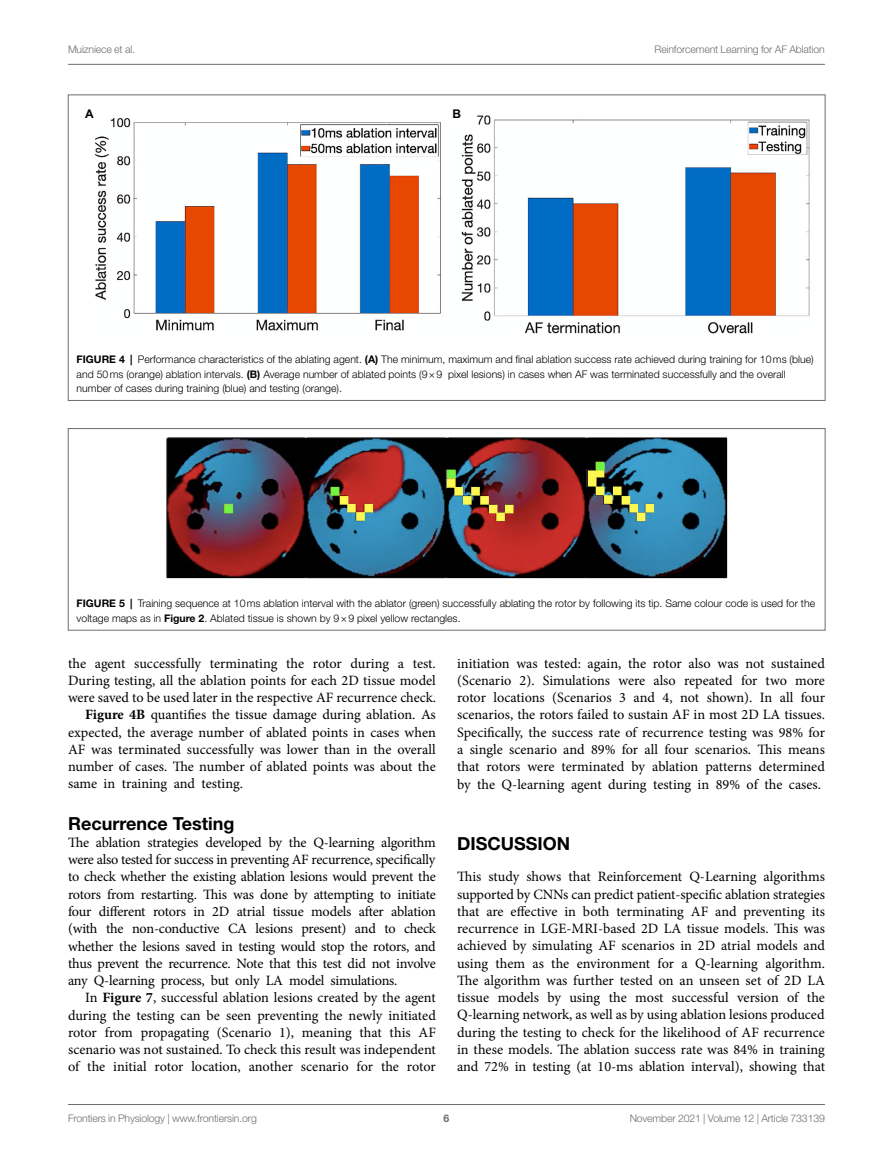
<style>
.page{position:relative;width:893px;height:1170px;background:#fff}
.page>*{position:absolute;margin:0;border:0;box-sizing:border-box;transform-origin:0 0}
.HEAD_2{font:700 18px "Helvetica Neue LT Std";color:#000}
.HEAD_1{font:700 18px "Helvetica Neue LT Std";color:#000}
.TEXT_FLUSH{font:14.25px/17.2px "Minion Pro";letter-spacing:-.01em;color:#000;text-align:justify}
.TEXT{font:14.25px/17.2px "Minion Pro";color:#000;text-align:justify}
.t1{font:700 12px "Arial";color:#000}
.FIG_LEG{font:300 10.5px/14.2px "Helvetica Neue LT Std";color:#000}
.t2{font:300 10.5px "Helvetica Neue LT Std";letter-spacing:-.015em;color:#6d6e71}
.t3{font:700 10.5px "Helvetica Neue LT Std";color:#6d6e71}
.s1{font-weight:700}
</style>
<div class="page">
<hr style="left:68px;top:64px;width:757px;height:1px;background:#6d6e71">
<hr style="left:68px;top:1104px;width:757px;height:1px;background:#6d6e71">
<img style="left:95px;top:115px;width:715px;height:219px">
<img style="left:166px;top:437px;width:561px;height:141px">
<div style="left:68px;top:428px;width:757px;height:202px;border:1px solid #6d6e71"></div>
<p class="t2" style="left:68px;top:42px;width:69px">Muizniece et al.</p>
<p class="t2" style="left:654px;top:42px;width:172px">Reinforcement Learning for AF Ablation</p>
<p class="t1" style="left:85px;top:105px;width:10px">A</p>
<p class="t1" style="left:453px;top:105px;width:10px">B</p>
<p class="FIG_LEG" style="left:77px;top:352px;width:739px"><span class="s1">FIGURE 4 |</span> Performance characteristics of the ablating agent. <span class="s1">(A)</span> The minimum, maximum and final ablation success rate achieved during training for 10ms (blue) and 50ms (orange) ablation intervals. <span class="s1">(B)</span> Average number of ablated points (9×9 pixel lesions) in cases when AF was terminated successfully and the overall number of cases during training (blue) and testing (orange).</p>
<p class="FIG_LEG" style="left:77px;top:596px;width:740px"><span class="s1">FIGURE 5 |</span> Training sequence at 10ms ablation interval with the ablator (green) successfully ablating the rotor by following its tip. Same colour code is used for the voltage maps as in <span class="s1">Figure 2</span>. Ablated tissue is shown by 9×9 pixel yellow rectangles.</p>
<p class="TEXT_FLUSH" style="left:68px;top:654px;width:369px">the agent successfully terminating the rotor during a test.<br>During testing, all the ablation points for each 2D tissue model were saved to be used later in the respective AF recurrence check.</p>
<p class="TEXT" style="left:68px;top:706px;width:369px;text-indent:17px"><span class="s1">Figure 4B</span> quantifies the tissue damage during ablation. As expected, the average number of ablated points in cases when AF was terminated successfully was lower than in the overall number of cases. The number of ablated points was about the same in training and testing.</p>
<p class="HEAD_2" style="left:68px;top:812px;width:168px">Recurrence Testing</p>
<p class="TEXT_FLUSH" style="left:68px;top:833px;width:369px">The ablation strategies developed by the Q-learning algorithm were also tested for success in preventing AF recurrence, specifically to check whether the existing ablation lesions would prevent the rotors from restarting. This was done by attempting to initiate four different rotors in 2D atrial tissue models after ablation (with the non-conductive CA lesions present) and to check whether the lesions saved in testing would stop the rotors, and thus prevent the recurrence. Note that this test did not involve any Q-learning process, but only LA model simulations.</p>
<p class="TEXT" style="left:68px;top:989px;width:369px;text-indent:17px">In <span class="s1">Figure 7</span>, successful ablation lesions created by the agent during the testing can be seen preventing the newly initiated rotor from propagating (Scenario 1), meaning that this AF scenario was not sustained. To check this result was independent of the initial rotor location, another scenario for the rotor</p>
<p class="TEXT" style="left:457px;top:654px;width:369px">initiation was tested: again, the rotor also was not sustained (Scenario 2). Simulations were also repeated for two more rotor locations (Scenarios 3 and 4, not shown). In all four scenarios, the rotors failed to sustain AF in most 2D LA tissues.<br>Specifically, the success rate of recurrence testing was 98% for a single scenario and 89% for all four scenarios. This means that rotors were terminated by ablation patterns determined by the Q-learning agent during testing in 89% of the cases.</p>
<p class="HEAD_1" style="left:457px;top:832px;width:115px">DISCUSSION</p>
<p class="TEXT_FLUSH" style="left:457px;top:868px;width:369px">This study shows that Reinforcement Q-Learning algorithms supported by CNNs can predict patient-specific ablation strategies that are effective in both terminating AF and preventing its recurrence in LGE-MRI-based 2D LA tissue models. This was achieved by simulating AF scenarios in 2D atrial models and using them as the environment for a Q-learning algorithm.<br>The algorithm was further tested on an unseen set of 2D LA tissue models by using the most successful version of the Q-learning network, as well as by using ablation lesions produced during the testing to check for the likelihood of AF recurrence in these models. The ablation success rate was 84% in training and 72% in testing (at 10-ms ablation interval), showing that</p>
<p class="t2" style="left:68px;top:1111px;width:190px">Frontiers in Physiology | www.frontiersin.org</p>
<p class="t3" style="left:444px;top:1111px;width:7px">6</p>
<p class="t2" style="left:630px;top:1111px;width:197px">November 2021 | Volume 12 | Article 733139</p>
</div>
